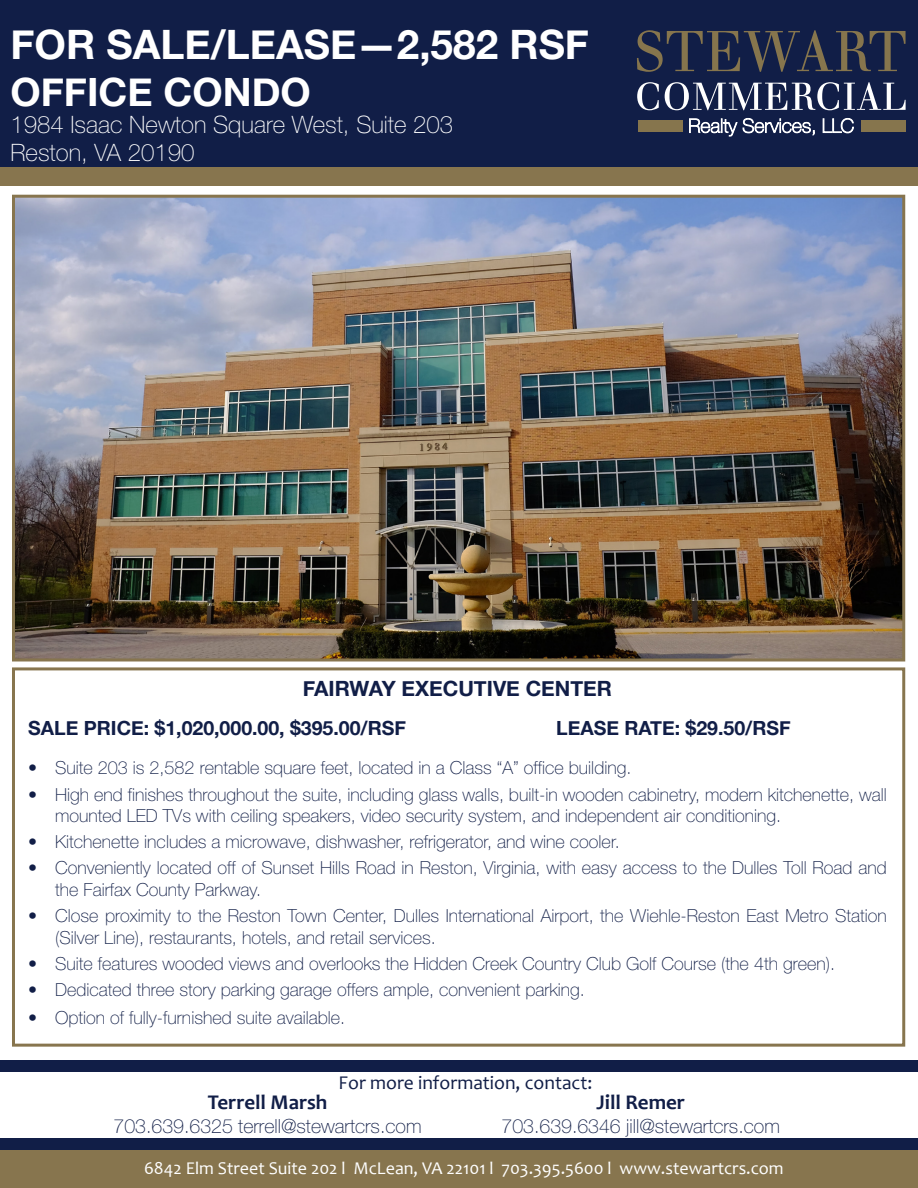
<style>
.page{position:relative;width:918px;height:1188px;background:#fff}
.page>*{position:absolute;margin:0;border:0;box-sizing:border-box;transform-origin:0 0}
.t1{font:700 40.5px "Helvetica Neue";color:#fff}
.t2{font:700 39px "Helvetica Neue";color:#fff}
.t3{font:100 24px/28.8px "Helvetica Neue";color:#fff}
.t4{font:700 21px "Helvetica Neue";color:#111e47}
.t5{font:700 21px "Candara";color:#111e47}
.t6{font:100 19.5px "Helvetica Neue";color:#111e47}
.t7{font:700 19.5px "Helvetica Neue";color:#111e47}
.t8{font:19.5px "Candara";color:#111e47}
.t9{font:100 18px/21.6px "Helvetica Neue";color:#111e47}
.t10{font:18px "Candara";color:#fff}
</style>
<div class="page">
<div style="left:0;top:1138px;width:918px;height:46px;background:#111e47"></div>
<div style="left:0;top:0;width:918px;height:169px;background:#111e47"></div>
<div style="left:0;top:168px;width:918px;height:18px;background:#87754e"></div>
<img style="left:16px;top:199px;width:885px;height:459px">
<div style="left:12px;top:195px;width:893px;height:467px;border:3px solid #87754e"></div>
<div style="left:0;top:1150px;width:918px;height:38px;background:#87754e"></div>
<div style="left:0;top:1060px;width:918px;height:11px;background:#111e47"></div>
<div style="left:12px;top:667px;width:893px;height:380px;border:3px solid #87754e"></div>
<svg style="left:637px;top:30px;width:269px;height:42px"></svg>
<svg style="left:637px;top:82px;width:22px;height:28px"></svg>
<svg style="left:665px;top:82px;width:241px;height:28px"></svg>
<svg style="left:689px;top:118px;width:126px;height:18px"></svg>
<svg style="left:823px;top:118px;width:31px;height:15px"></svg>
<div style="left:638px;top:120px;width:45px;height:11px;background:#86754d"></div>
<div style="left:861px;top:120px;width:45px;height:11px;background:#86754d"></div>
<p class="t1" style="left:10px;top:19px;width:580px">FOR SALE/LEASE—2,582 RSF</p>
<p class="t2" style="left:10px;top:68px;width:302px">OFFICE CONDO</p>
<p class="t3" style="left:10px;top:110px;width:444px">1984 Isaac Newton Square West, Suite 203<br>Reston, VA 20190</p>
<p class="t4" style="left:303px;top:676px;width:311px">FAIRWAY EXECUTIVE CENTER</p>
<p class="t7" style="left:28px;top:716px;width:379px">SALE PRICE: $1,020,000.00, $395.00/RSF</p>
<p class="t7" style="left:556px;top:716px;width:236px">LEASE RATE: $29.50/RSF</p>
<p class="t9" style="left:28px;top:757px;width:605px">• Suite 203 is 2,582 rentable square feet, located in a Class “A” office building.</p>
<p class="t9" style="left:55px;top:783px;width:833px;text-indent:-27px">• High end finishes throughout the suite, including glass walls, built-in wooden cabinetry, modern kitchenette, wall mounted LED TVs with ceiling speakers, video security system, and independent air conditioning.</p>
<p class="t9" style="left:28px;top:831px;width:593px">• Kitchenette includes a microwave, dishwasher, refrigerator, and wine cooler.</p>
<p class="t9" style="left:55px;top:857px;width:833px;text-indent:-27px">• Conveniently located off of Sunset Hills Road in Reston, Virginia, with easy access to the Dulles Toll Road and the Fairfax County Parkway.</p>
<p class="t9" style="left:55px;top:905px;width:833px;text-indent:-27px">• Close proximity to the Reston Town Center, Dulles International Airport, the Wiehle-Reston East Metro Station (Silver Line), restaurants, hotels, and retail services.</p>
<p class="t9" style="left:28px;top:953px;width:808px">• Suite features wooded views and overlooks the Hidden Creek Country Club Golf Course (the 4th green).</p>
<p class="t9" style="left:28px;top:979px;width:558px">• Dedicated three story parking garage offers ample, convenient parking.</p>
<p class="t9" style="left:28px;top:1007px;width:318px">• Option of fully-furnished suite available.</p>
<p class="t8" style="left:339px;top:1070px;width:255px">For more information, contact:</p>
<p class="t5" style="left:208px;top:1089px;width:121px">Terrell Marsh</p>
<p class="t6" style="left:114px;top:1115px;width:309px">703.639.6325 terrell@stewartcrs.com</p>
<p class="t5" style="left:596px;top:1089px;width:90px">Jill Remer</p>
<p class="t6" style="left:502px;top:1115px;width:280px">703.639.6346 jill@stewartcrs.com</p>
<p class="t10" style="left:144px;top:1157px;width:641px">6842 Elm Street Suite 202 l McLean, VA 22101 l 703.395.5600 l www.stewartcrs.com</p>
</div>
